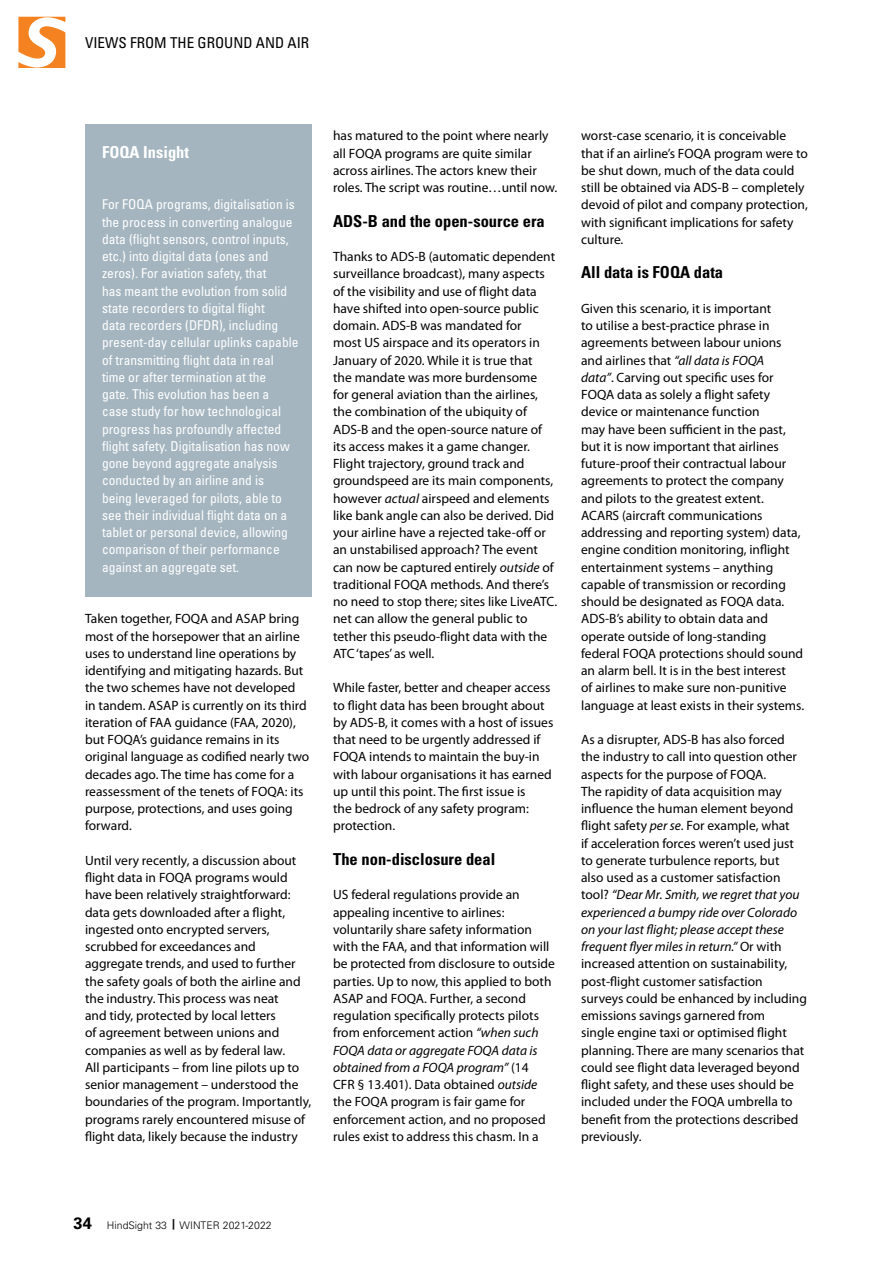
<style>
.page{position:relative;width:893px;height:1263px;background:#fff}
.page>*{position:absolute;margin:0;border:0;box-sizing:border-box;transform-origin:0 0}
.t1{font:700 condensed 16.5px "Univers LT Std";color:#000}
.t2{font:700 condensed 16.5px "Univers LT Std";color:#fff}
.t3{font:condensed 15px "Univers LT Std";color:#000}
.t4{font:13.5px/17.2px "Myriad Pro";color:#000}
.t5{font:condensed 13.5px/17.2px "Univers LT Std";color:#fff}
.t6{font:300 10.5px "Univers LT Std";color:#000}
.s1{font-style:italic}
.s2{font-weight:700;font-size:16.5px}
.s3{font-weight:700}
</style>
<div class="page">
<div style="left:85px;top:124px;width:227px;height:59px;background:#a4b5bf"></div>
<div style="left:85px;top:178px;width:227px;height:418px;background:#a4b5bf"></div>
<svg style="left:18px;top:17px;width:47px;height:51px"></svg>
<p class="t3" style="left:85px;top:33px;width:226px">VIEWS FROM THE GROUND AND AIR</p>
<p class="t2" style="left:102px;top:142px;width:89px">FOQA Insight</p>
<p class="t5" style="left:102px;top:196px;width:198px">For FOQA programs, digitalisation is the process in converting analogue data (flight sensors, control inputs, etc.) into digital data (ones and zeros). For aviation safety, that<br>has meant the evolution from solid state recorders to digital flight<br>data recorders (DFDR), including present-day cellular uplinks capable of transmitting flight data in real time or after termination at the<br>gate. This evolution has been a case study for how technological progress has profoundly affected flight safety. Digitalisation has now gone beyond aggregate analysis conducted by an airline and is<br>being leveraged for pilots, able to see their individual flight data on a tablet or personal device, allowing comparison of their performance against an aggregate set.</p>
<p class="t4" style="left:85px;top:610px;width:226px">Taken together, FOQA and ASAP bring most of the horsepower that an airline uses to understand line operations by identifying and mitigating hazards. But the two schemes have not developed in tandem. ASAP is currently on its third iteration of FAA guidance (FAA, 2020), but FOQA’s guidance remains in its original language as codified nearly two decades ago. The time has come for a reassessment of the tenets of FOQA: its purpose, protections, and uses going forward.</p>
<p class="t4" style="left:85px;top:852px;width:228px">Until very recently, a discussion about flight data in FOQA programs would have been relatively straightforward: data gets downloaded after a flight, ingested onto encrypted servers, scrubbed for exceedances and aggregate trends, and used to further the safety goals of both the airline and the industry. This process was neat<br>and tidy, protected by local letters<br>of agreement between unions and companies as well as by federal law.<br>All participants – from line pilots up to senior management – understood the boundaries of the program. Importantly, programs rarely encountered misuse of flight data, likely because the industry</p>
<p class="t4" style="left:333px;top:127px;width:226px">has matured to the point where nearly all FOQA programs are quite similar across airlines. The actors knew their roles. The script was routine…until now.</p>
<p class="t1" style="left:333px;top:211px;width:213px">ADS-B and the open-source era</p>
<p class="t4" style="left:333px;top:248px;width:226px">Thanks to ADS-B (automatic dependent surveillance broadcast), many aspects of the visibility and use of flight data have shifted into open-source public domain. ADS-B was mandated for<br>most US airspace and its operators in January of 2020. While it is true that<br>the mandate was more burdensome<br>for general aviation than the airlines, the combination of the ubiquity of ADS-B and the open-source nature of its access makes it a game changer.<br>Flight trajectory, ground track and groundspeed are its main components, however <span class="s1">actual</span> airspeed and elements like bank angle can also be derived. Did your airline have a rejected take-off or an unstabilised approach? The event can now be captured entirely <span class="s1">outside</span> of traditional FOQA methods. And there’s no need to stop there; sites like LiveATC. net can allow the general public to tether this pseudo-flight data with the ATC ‘tapes’ as well.</p>
<p class="t4" style="left:333px;top:679px;width:222px">While faster, better and cheaper access to flight data has been brought about by ADS-B, it comes with a host of issues that need to be urgently addressed if FOQA intends to maintain the buy-in with labour organisations it has earned up until this point. The first issue is<br>the bedrock of any safety program: protection.</p>
<p class="t1" style="left:333px;top:849px;width:164px">The non-disclosure deal</p>
<p class="t4" style="left:333px;top:886px;width:223px">US federal regulations provide an appealing incentive to airlines: voluntarily share safety information with the FAA, and that information will be protected from disclosure to outside parties. Up to now, this applied to both ASAP and FOQA. Further, a second regulation specifically protects pilots from enforcement action <span class="s1">“when such FOQA data or aggregate FOQA data is obtained from a FOQA program”</span> (14<br>CFR § 13.401). Data obtained <span class="s1">outside </span>the FOQA program is fair game for enforcement action, and no proposed rules exist to address this chasm. In a</p>
<p class="t4" style="left:581px;top:127px;width:228px">worst-case scenario, it is conceivable that if an airline’s FOQA program were to be shut down, much of the data could still be obtained via ADS-B – completely devoid of pilot and company protection, with significant implications for safety culture.</p>
<p class="t1" style="left:581px;top:262px;width:144px">All data is FOQA data</p>
<p class="t4" style="left:581px;top:300px;width:225px">Given this scenario, it is important<br>to utilise a best-practice phrase in agreements between labour unions and airlines that <span class="s1">“all data is FOQA<br>data”</span>. Carving out specific uses for FOQA data as solely a flight safety device or maintenance function<br>may have been sufficient in the past, but it is now important that airlines future-proof their contractual labour agreements to protect the company and pilots to the greatest extent.<br>ACARS (aircraft communications addressing and reporting system) data, engine condition monitoring, inflight entertainment systems – anything capable of transmission or recording should be designated as FOQA data.<br>ADS-B’s ability to obtain data and operate outside of long-standing federal FOQA protections should sound an alarm bell. It is in the best interest<br>of airlines to make sure non-punitive language at least exists in their systems.</p>
<p class="t4" style="left:581px;top:731px;width:227px">As a disrupter, ADS-B has also forced<br>the industry to call into question other aspects for the purpose of FOQA.<br>The rapidity of data acquisition may influence the human element beyond flight safety <span class="s1">per se</span>. For example, what<br>if acceleration forces weren’t used just to generate turbulence reports, but<br>also used as a customer satisfaction tool? <span class="s1">“Dear Mr. Smith, we regret that you experienced a bumpy ride over Colorado on your last flight; please accept these frequent flyer miles in return.”</span> Or with increased attention on sustainability, post-flight customer satisfaction surveys could be enhanced by including emissions savings garnered from<br>single engine taxi or optimised flight planning. There are many scenarios that could see flight data leveraged beyond flight safety, and these uses should be included under the FOQA umbrella to benefit from the protections described previously.</p>
<p class="t6" style="left:74px;top:1219px;width:200px"><span class="s2">34</span> HindSight 33 <span class="s3">|</span> WINTER 2021-2022</p>
</div>
